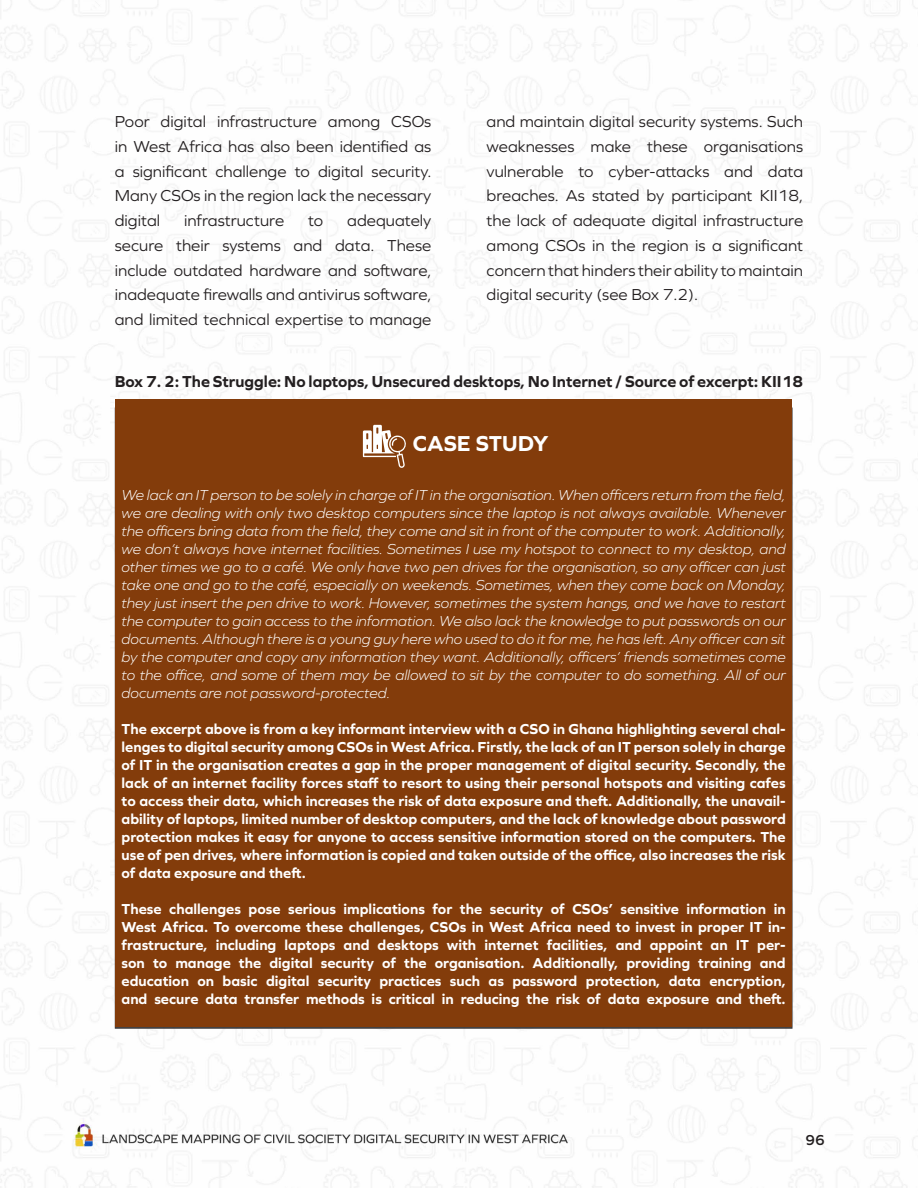
<style>
.page{position:relative;width:918px;height:1188px;background:#fff}
.page>*{position:absolute;margin:0;border:0;box-sizing:border-box;transform-origin:0 0}
.t1{font:700 22.5px "Graphie";color:#fff}
.t2{font:16.5px/24.8px "Graphie";color:#231f20;text-align:justify}
.t3{font:700 16.5px "Graphie";color:#231f20}
.t4{font:700 15px/18px "Graphie";color:#fff;text-align:justify}
.t5{font:italic 300 15px/18px "Graphie";color:#fff;text-align:justify}
.t6{font:600 15px "Graphie";color:#231f20}
</style>
<div class="page">
<img style="left:0;top:0;width:918px;height:1188px">
<hr style="left:115px;top:408px;width:678px;height:1px;background:#231f20">
<hr style="left:115px;top:409px;width:1px;height:618px;background:#231f20">
<hr style="left:791px;top:409px;width:2px;height:618px;background:#231f20">
<hr style="left:115px;top:1027px;width:678px;height:2px;background:#231f20">
<div style="left:116px;top:399px;width:676px;height:628px;background:#833c0b"></div>
<svg style="left:363px;top:425px;width:43px;height:43px"></svg>
<p class="t2" style="left:115px;top:109px;width:318px">Poor digital infrastructure among CSOs in West Africa has also been identified as a significant challenge to digital security.<br>Many CSOs in the region lack the necessary digital</p>
<p class="t2" style="left:184px;top:208px;width:102px">infrastructure</p>
<p class="t2" style="left:308px;top:208px;width:17px">to</p>
<p class="t2" style="left:115px;top:208px;width:318px;text-indent:232px">adequately secure their systems and data. These include outdated hardware and software, inadequate firewalls and antivirus software, and limited technical expertise to manage</p>
<p class="t2" style="left:487px;top:109px;width:318px">and maintain digital security systems. Such weaknesses make these organisations vulnerable to cyber-attacks and data breaches. As stated by participant KII18, the lack of adequate digital infrastructure among CSOs in the region is a significant concern that hinders their ability to maintain digital security (see Box 7.2).</p>
<p class="t3" style="left:115px;top:371px;width:690px">Box 7. 2: The Struggle: No laptops, Unsecured desktops, No Internet / Source of excerpt: KII18</p>
<p class="t1" style="left:413px;top:430px;width:137px">CASE STUDY</p>
<p class="t5" style="left:122px;top:486px;width:666px">We lack an IT person to be solely in charge of IT in the organisation. When officers return from the field, we are dealing with only two desktop computers since the laptop is not always available. Whenever the officers bring data from the field, they come and sit in front of the computer to work. Additionally, we don’t always have internet facilities. Sometimes I use my hotspot to connect to my desktop, and other times we go to a café. We only have two pen drives for the organisation, so any officer can just take one and go to the café, especially on weekends. Sometimes, when they come back on Monday, they just insert the pen drive to work. However, sometimes the system hangs, and we have to restart the computer to gain access to the information. We also lack the knowledge to put passwords on our documents. Although there is a young guy here who used to do it for me, he has left. Any officer can sit by the computer and copy any information they want. Additionally, officers’ friends sometimes come to the office, and some of them may be allowed to sit by the computer to do something. All of our documents are not password-protected.</p>
<p class="t4" style="left:122px;top:720px;width:666px">The excerpt above is from a key informant interview with a CSO in Ghana highlighting several chal&shy;lenges to digital security among CSOs in West Africa. Firstly, the lack of an IT person solely in charge of IT in the organisation creates a gap in the proper management of digital security. Secondly, the lack of an internet facility forces staff to resort to using their personal hotspots and visiting cafes to access their data, which increases the risk of data exposure and theft. Additionally, the unavail&shy;ability of laptops, limited number of desktop computers, and the lack of knowledge about password protection makes it easy for anyone to access sensitive information stored on the computers. The use of pen drives, where information is copied and taken outside of the office, also increases the risk of data exposure and theft.</p>
<p class="t4" style="left:122px;top:900px;width:666px">These challenges pose serious implications for the security of CSOs’ sensitive information in West Africa. To overcome these challenges, CSOs in West Africa need to invest in proper IT in&shy;frastructure, including laptops and desktops with internet facilities, and appoint an IT per&shy;son to manage the digital security of the organisation. Additionally, providing training and education on basic digital security practices such as password protection, data encryption, and secure data transfer methods is critical in reducing the risk of data exposure and theft.</p>
<p class="t6" style="left:805px;top:1131px;width:21px">96</p>
</div>
